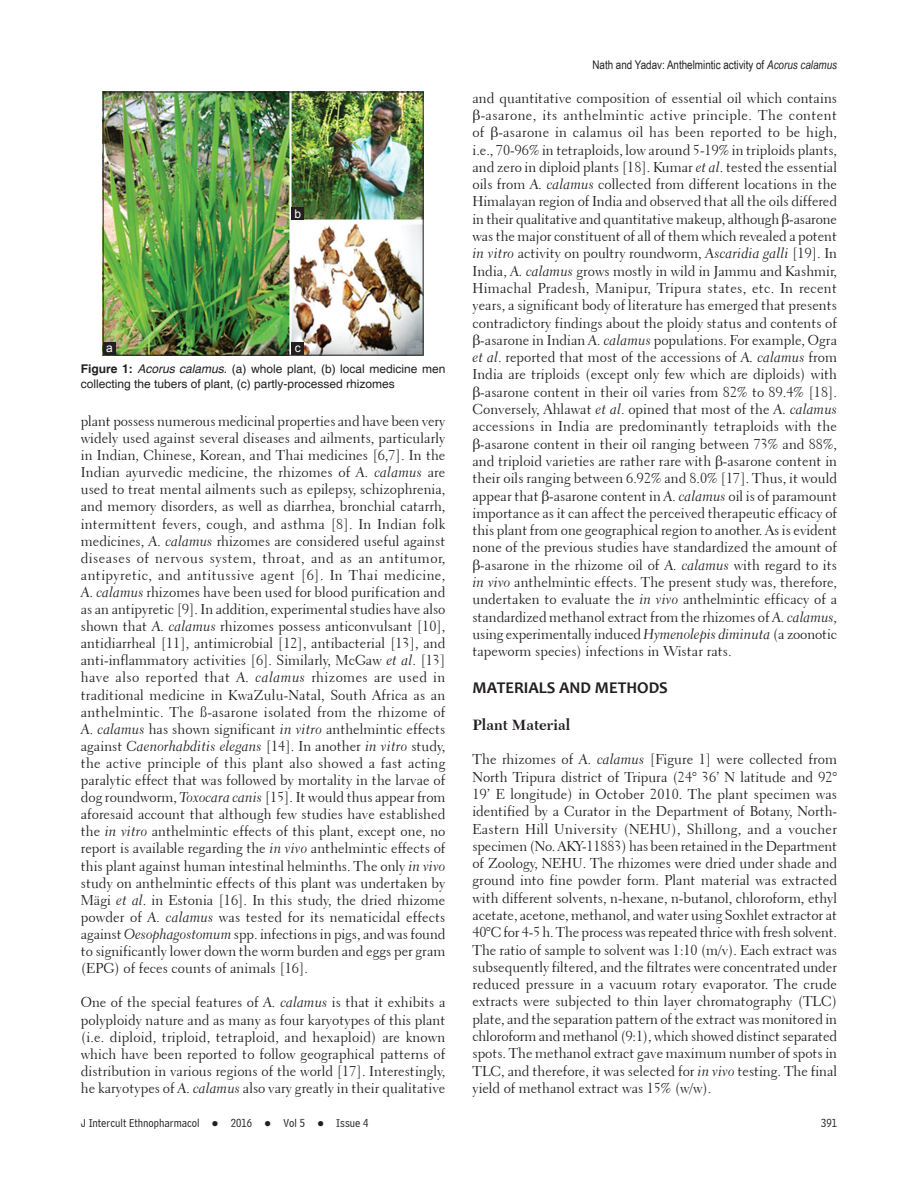
<style>
.page{position:relative;width:918px;height:1188px;background:#fff}
.page>*{position:absolute;margin:0;border:0;box-sizing:border-box;transform-origin:0 0}
.t1{font:700 16.5px "Candara";color:#231f20}
.t2{font:700 15.75px "Transitional 511 BT";color:#231f20}
.t3{font:14.25px/17.1px "Transitional 521 BT Roman A";color:#231f20;text-align:justify}
.t4{font:14.25px "Transitional 521 BT Cursive A";color:#231f20}
.t5{font:14.25px "Transitional 521 BT Roman A";letter-spacing:.025em;color:#231f20}
.t6{font:14.25px "Transitional 521 BT Roman A";letter-spacing:.02em;color:#231f20}
.t7{font:12px/15px "Helvetica";color:#231f20}
.t8{font:12px "Arial Narrow";color:#231f20}
.t9{font:12px "Bell Centennial BT Address";color:#231f20}
.t10{font:12px "Arial";color:#fff}
.s1{font-weight:700}
.s2{font-style:italic}
.s3{font-family:"Transitional 521 BT Cursive A"}
.s4{font-family:"Transitional 521 BT Roman A"}
.s5{font-family:"Sylfaen"}
</style>
<div class="page">
<img style="left:105px;top:94px;width:316px;height:259px">
<div style="left:103px;top:92px;width:320px;height:263px;border:1px solid #231f20"></div>
<div style="left:292px;top:342px;width:12px;height:13px;background:#231f20"></div>
<div style="left:291px;top:207px;width:13px;height:13px;background:#231f20"></div>
<div style="left:103px;top:342px;width:13px;height:13px;background:#231f20"></div>
<p class="t10" style="left:106px;top:341px;width:8px">a</p>
<p class="t10" style="left:294px;top:207px;width:8px">b</p>
<p class="t10" style="left:295px;top:341px;width:7px">c</p>
<p class="t7" style="left:81px;top:361px;width:366px"><span class="s1">Figure 1:</span> <span class="s2">Acorus calamus</span>. (a) whole plant, (b) local medicine men collecting the tubers of plant, (c) partly-processed rhizomes</p>
<p class="t3" style="left:81px;top:413px;width:366px">plant possess numerous medicinal properties and have been very widely used against several diseases and ailments, particularly in Indian, Chinese, Korean, and Thai medicines [6,7]. In the Indian ayurvedic medicine, the rhizomes of <span class="s3">A. calamus</span> are used to treat mental ailments such as epilepsy, schizophrenia, and memory disorders, as well as diarrhea, bronchial catarrh, intermittent fevers, cough, and asthma [8]. In Indian folk medicines, <span class="s3">A. calamus</span> rhizomes are considered useful against diseases of nervous system, throat, and as an antitumor, antipyretic, and antitussive agent [6]. In Thai medicine, <span class="s3">A. calamus</span> rhizomes have been used for blood purification and as an antipyretic [9]. In addition, experimental studies have also shown that <span class="s3">A. calamus</span> rhizomes possess anticonvulsant [10], antidiarrheal [11], antimicrobial [12], antibacterial [13], and anti-inflammatory activities [6]. Similarly, McGaw <span class="s3">et al</span>. [13] have also reported that <span class="s3">A. calamus</span> rhizomes are used in traditional medicine in KwaZulu-Natal, South Africa as an anthelmintic. The ß-asarone isolated from the rhizome of <span class="s3">A. calamus</span> has shown significant <span class="s3">in vitro</span> anthelmintic effects</p>
<p class="t4" style="left:81px;top:737px;width:366px"><span class="s4">against</span> Caenorhabditis elegans <span class="s4">[14]. In another</span> in vitro <span class="s4">study,</span></p>
<p class="t3" style="left:81px;top:755px;width:366px">the active principle of this plant also showed a fast acting paralytic effect that was followed by mortality in the larvae of dog roundworm, <span class="s3">Toxocara canis</span> [15]. It would thus appear from aforesaid account that although few studies have established the <span class="s3">in vitro</span> anthelmintic effects of this plant, except one, no report is available regarding the <span class="s3">in vivo</span> anthelmintic effects of this plant against human intestinal helminths. The only <span class="s3">in vivo </span>study on anthelmintic effects of this plant was undertaken by Mägi <span class="s3">et al</span>. in Estonia [16]. In this study, the dried rhizome powder of <span class="s3">A. calamus</span> was tested for its nematicidal effects against <span class="s3">Oesophagostomum</span> spp. infections in pigs, and was found to significantly lower down the worm burden and eggs per gram (EPG) of feces counts of animals [16].</p>
<p class="t3" style="left:81px;top:994px;width:366px">One of the special features of <span class="s3">A. calamus</span> is that it exhibits a polyploidy nature and as many as four karyotypes of this plant (i.e. diploid, triploid, tetraploid, and hexaploid) are known which have been reported to follow geographical patterns of distribution in various regions of the world [17]. Interestingly, he karyotypes of <span class="s3">A. calamus</span> also vary greatly in their qualitative</p>
<p class="t8" style="left:592px;top:58px;width:246px">Nath and Yadav: Anthelmintic activity of <span class="s2">Acorus calamus</span></p>
<p class="t3" style="left:473px;top:89px;width:366px">and quantitative composition of essential oil which contains</p>
<p class="t5" style="left:481px;top:106px;width:358px">-asarone, its anthelmintic active principle. The content</p>
<p class="t3" style="left:473px;top:124px;width:366px">of -asarone in calamus oil has been reported to be high,</p>
<p class="t3" style="left:473px;top:141px;width:366px">i.e., 70-96% in tetraploids, low around 5-19% in triploids plants,</p>
<p class="t3" style="left:473px;top:159px;width:366px">and zero in diploid plants [18]. Kumar <span class="s3">et al</span>. tested the essential</p>
<p class="t3" style="left:473px;top:176px;width:366px">oils from <span class="s3">A. calamus</span> collected from different locations in the</p>
<p class="t3" style="left:473px;top:193px;width:366px">Himalayan region of India and observed that all the oils differed</p>
<p class="t3" style="left:473px;top:210px;width:366px">in their qualitative and quantitative makeup, although -asarone</p>
<p class="t3" style="left:473px;top:228px;width:366px">was the major constituent of all of them which revealed a potent</p>
<p class="t3" style="left:473px;top:245px;width:366px"><span class="s3">in vitro</span> activity on poultry roundworm, <span class="s3">Ascaridia galli</span> [19]. In</p>
<p class="t3" style="left:473px;top:262px;width:366px">India, <span class="s3">A. calamus</span> grows mostly in wild in Jammu and Kashmir,</p>
<p class="t6" style="left:473px;top:279px;width:366px">Himachal Pradesh, Manipur, Tripura states, etc. In recent</p>
<p class="t3" style="left:473px;top:297px;width:366px">years, a significant body of literature has emerged that presents</p>
<p class="t3" style="left:473px;top:314px;width:366px">contradictory findings about the ploidy status and contents of</p>
<p class="t3" style="left:480px;top:331px;width:358px">-asarone in Indian <span class="s3">A. calamus</span> populations. For example, Ogra</p>
<p class="t3" style="left:473px;top:349px;width:366px"><span class="s3">et al</span>. reported that most of the accessions of <span class="s3">A. calamus</span> from</p>
<p class="t3" style="left:472px;top:366px;width:366px">India are triploids (except only few which are diploids) with</p>
<p class="t3" style="left:480px;top:383px;width:358px">-asarone content in their oil varies from 82% to 89.4% [18].</p>
<p class="t3" style="left:472px;top:401px;width:366px">Conversely, Ahlawat <span class="s3">et al</span>. opined that most of the <span class="s3">A. calamus</span></p>
<p class="t3" style="left:473px;top:418px;width:366px">accessions in India are predominantly tetraploids with the</p>
<p class="t3" style="left:480px;top:435px;width:358px">-asarone content in their oil ranging between 73% and 88%,</p>
<p class="t3" style="left:473px;top:453px;width:366px">and triploid varieties are rather rare with -asarone content in</p>
<p class="t3" style="left:472px;top:470px;width:366px">their oils ranging between 6.92% and 8.0% [17]. Thus, it would</p>
<p class="t3" style="left:472px;top:487px;width:366px">appear that -asarone content in <span class="s3">A. calamus</span> oil is of paramount</p>
<p class="t3" style="left:473px;top:504px;width:366px">importance as it can affect the perceived therapeutic efficacy of</p>
<p class="t3" style="left:473px;top:522px;width:366px">this plant from one geographical region to another. As is evident</p>
<p class="t3" style="left:473px;top:539px;width:366px">none of the previous studies have standardized the amount of</p>
<p class="t3" style="left:480px;top:556px;width:358px">-asarone in the rhizome oil of <span class="s3">A. calamus</span> with regard to its</p>
<p class="t3" style="left:473px;top:574px;width:366px"><span class="s3">in vivo</span> anthelmintic effects. The present study was, therefore,</p>
<p class="t3" style="left:473px;top:591px;width:366px">undertaken to evaluate the <span class="s3">in vivo</span> anthelmintic efficacy of a</p>
<p class="t3" style="left:473px;top:608px;width:366px">standardized methanol extract from the rhizomes of <span class="s3">A. calamus</span>,</p>
<p class="t3" style="left:473px;top:626px;width:366px">using experimentally induced <span class="s3">Hymenolepis diminuta</span> (a zoonotic</p>
<p class="t3" style="left:473px;top:643px;width:261px">tapeworm species) infections in Wistar rats.</p>
<p class="t1" style="left:472px;top:681px;width:197px">MATERIALS AND METHODS</p>
<p class="t2" style="left:472px;top:715px;width:99px">Plant Material</p>
<p class="t3" style="left:472px;top:751px;width:366px">The rhizomes of <span class="s3">A. calamus</span> [Figure 1] were collected from North Tripura district of Tripura (24° 36’ N latitude and 92° 19’ E longitude) in October 2010. The plant specimen was identified by a Curator in the Department of Botany, North-Eastern Hill University (NEHU), Shillong, and a voucher specimen (No. AKY-11883) has been retained in the Department of Zoology, NEHU. The rhizomes were dried under shade and ground into fine powder form. Plant material was extracted with different solvents, n-hexane, n-butanol, chloroform, ethyl acetate, acetone, methanol, and water using Soxhlet extractor at 40°C for 4-5 h. The process was repeated thrice with fresh solvent.<br>The ratio of sample to solvent was 1:10 (m/v). Each extract was subsequently filtered, and the filtrates were concentrated under reduced pressure in a vacuum rotary evaporator. The crude extracts were subjected to thin layer chromatography (TLC) plate, and the separation pattern of the extract was monitored in chloroform and methanol (9:1), which showed distinct separated spots. The methanol extract gave maximum number of spots in TLC, and therefore, it was selected for <span class="s3">in vivo</span> testing. The final yield of methanol extract was 15% (w/w).</p>
<p class="t9" style="left:81px;top:1116px;width:289px">J Intercult Ethnopharmacol <span class="s5">●</span> 2016 <span class="s5">●</span> Vol 5 <span class="s5">●</span> Issue 4</p>
<p class="t9" style="left:821px;top:1116px;width:17px">391</p>
</div>
